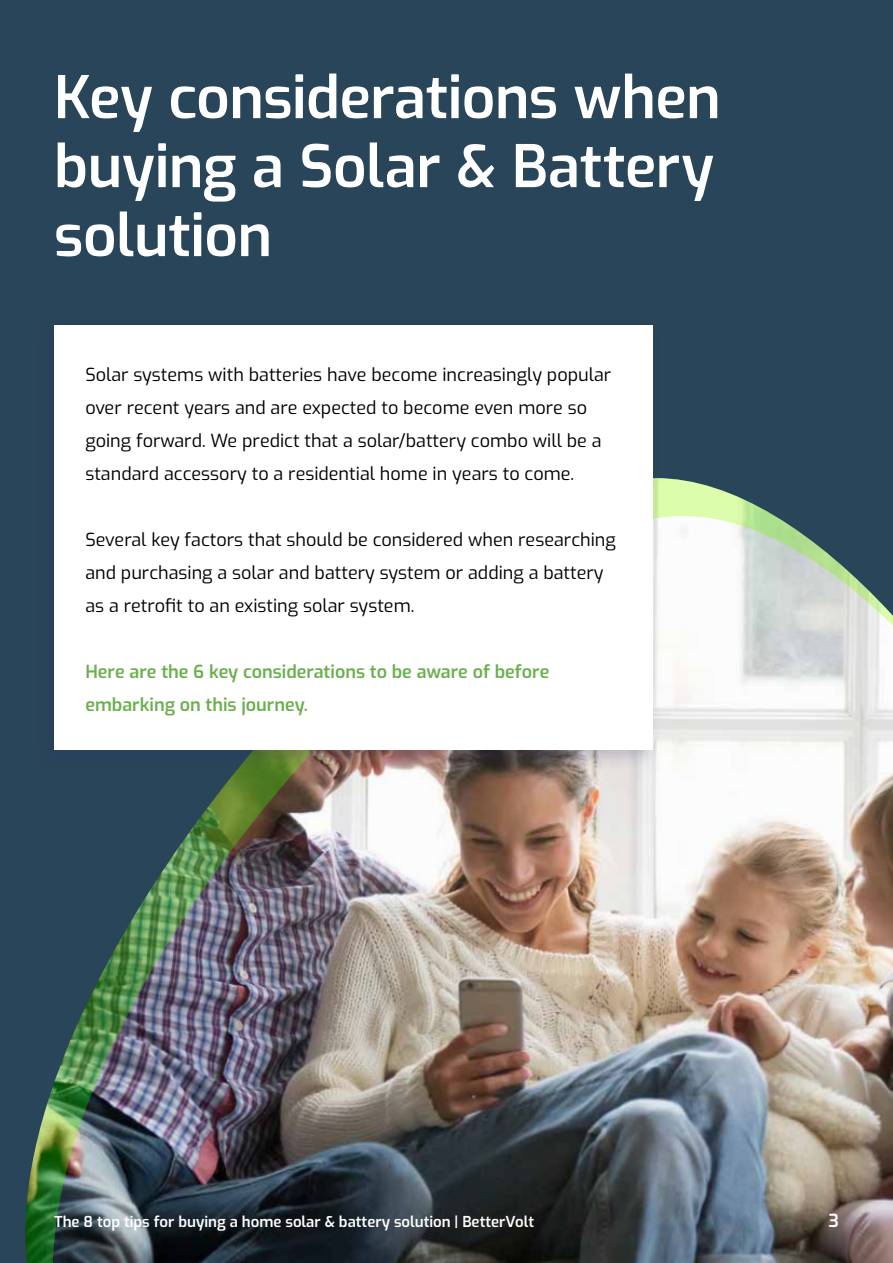
<style>
.page{position:relative;width:893px;height:1263px;background:#294559}
.page>*{position:absolute;margin:0;border:0;box-sizing:border-box;transform-origin:0 0}
.t1{font:600 58.5px/69px "Exo";letter-spacing:-.01em;color:#fff;text-align:justify}
.t2{font:18px/33px "Exo";color:#000}
.t3{font:600 18px/33px "Exo";color:#6bb04d}
.t4{font:600 18px "Exo";color:#fff}
.t5{font:600 15px "Exo";color:#fff}
</style>
<div class="page">
<img style="left:25px;top:478px;width:868px;height:785px">
<svg style="left:35px;top:325px;width:626px;height:446px"></svg>
<div style="left:54px;top:325px;width:598px;height:425px;background:#fff"></div>
<h1 class="t1" style="left:54px;top:59px;width:668px">Key considerations when buying a Solar &amp; Battery solution</h1>
<p class="t2" style="left:85px;top:357px;width:527px">Solar systems with batteries have become increasingly popular over recent years and are expected to become even more so going forward. We predict that a solar/battery combo will be a standard accessory to a residential home in years to come.</p>
<p class="t2" style="left:85px;top:522px;width:532px">Several key factors that should be considered when researching and purchasing a solar and battery system or adding a battery as a retrofit to an existing solar system.</p>
<p class="t3" style="left:85px;top:654px;width:466px">Here are the 6 key considerations to be aware of before embarking on this journey.</p>
<p class="t5" style="left:54px;top:1211px;width:482px">The 8 top tips for buying a home solar &amp; battery solution | BetterVolt</p>
<p class="t4" style="left:828px;top:1207px;width:12px">3</p>
</div>
